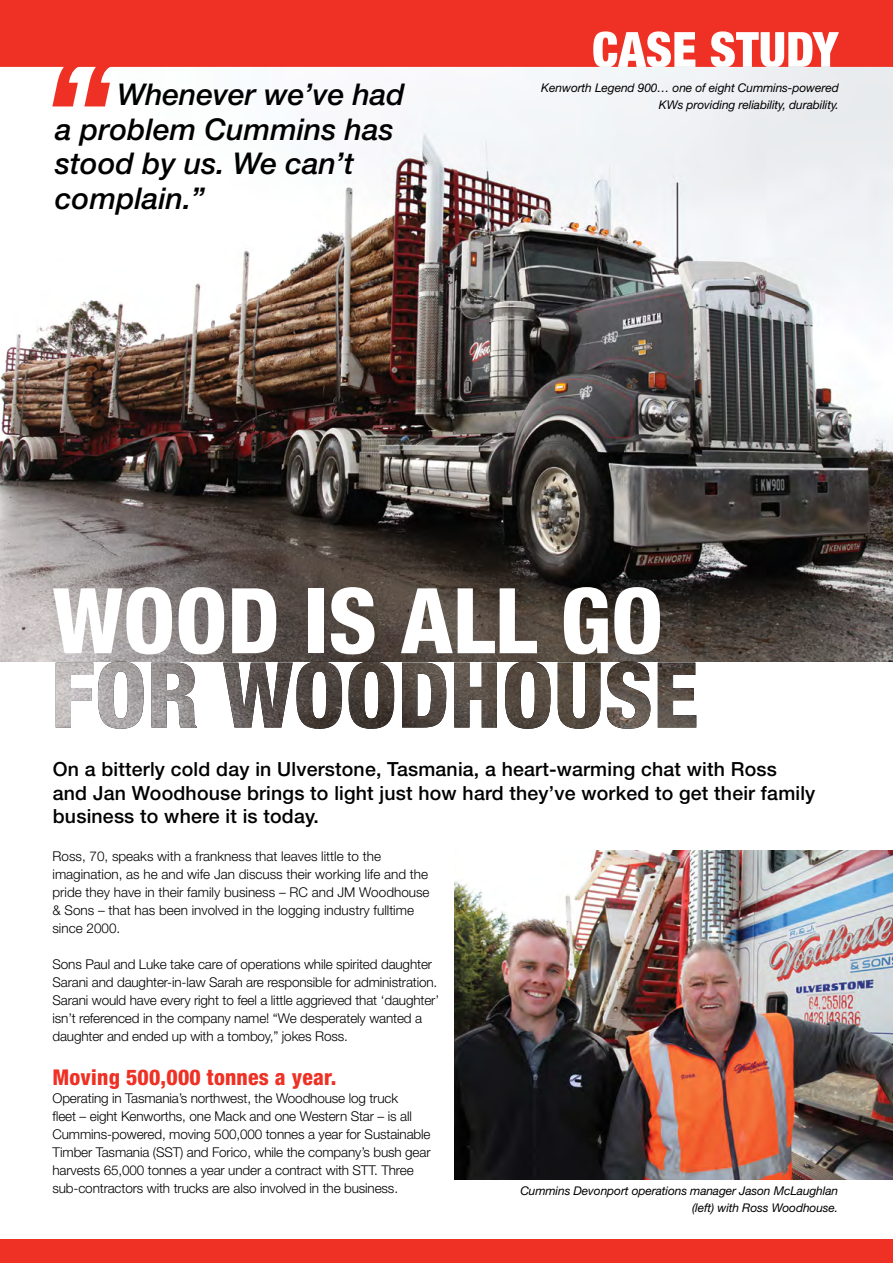
<style>
.page{position:relative;width:893px;height:1263px;background:#fff}
.page>*{position:absolute;margin:0;border:0;box-sizing:border-box;transform-origin:0 0}
.t1{font:800 condensed 90.75px "Helvetica Neue LT Std";color:#fff}
.t2{font:italic 500 30px/34.5px "Helvetica Neue LT Std";color:#000}
.t3{font:800 condensed 21.75px "Helvetica Neue LT Std";letter-spacing:.01em;color:#ee3124}
.t4{font:500 19.5px/23.4px "Helvetica Neue LT Std";letter-spacing:.01em;color:#000}
.t5{font:300 13.5px/18px "Helvetica Neue LT Std";letter-spacing:-.01em;color:#000}
.t6{font:italic 12px/16.5px "Helvetica Neue LT Std";letter-spacing:-.01em;color:#000;text-align:right}
</style>
<div class="page">
<img style="left:0;top:67px;width:893px;height:594px">
<svg style="left:0;top:0;width:893px;height:67px;background:#ef4237"></svg>
<div style="left:0;top:1239px;width:893px;height:24px;background:#ee3124"></div>
<img style="left:56px;top:661px;width:640px;height:68px">
<img style="left:455px;top:850px;width:438px;height:330px">
<svg style="left:52px;top:55px;width:64px;height:51px"></svg>
<h2 class="t2" style="left:55px;top:77px;width:351px;text-indent:62px">Whenever we’ve had a problem Cummins has stood by us. We can’t complain.”</h2>
<p class="t6" style="left:541px;top:80px;width:299px">Kenworth Legend 900… one of eight Cummins-powered<br>KWs providing reliability, durability.</p>
<h1 class="t1" style="left:52px;top:565px;width:612px">WOOD IS ALL GO</h1>
<h3 class="t4" style="left:53px;top:757px;width:764px">On a bitterly cold day in Ulverstone, Tasmania, a heart-warming chat with Ross and Jan Woodhouse brings to light just how hard they’ve worked to get their family business to where it is today.</h3>
<p class="t5" style="left:52px;top:847px;width:379px">Ross, 70, speaks with a frankness that leaves little to the imagination, as he and wife Jan discuss their working life and the pride they have in their family business – RC and JM Woodhouse &amp; Sons – that has been involved in the logging industry fulltime since 2000.</p>
<p class="t5" style="left:52px;top:955px;width:388px">Sons Paul and Luke take care of operations while spirited daughter Sarani and daughter-in-law Sarah are responsible for administration.<br>Sarani would have every right to feel a little aggrieved that ‘daughter’ isn’t referenced in the company name! “We desperately wanted a daughter and ended up with a tomboy,” jokes Ross.</p>
<h3 class="t3" style="left:52px;top:1064px;width:285px">Moving 500,000 tonnes a year.</h3>
<p class="t5" style="left:52px;top:1089px;width:380px">Operating in Tasmania’s northwest, the Woodhouse log truck<br>fleet – eight Kenworths, one Mack and one Western Star – is all Cummins-powered, moving 500,000 tonnes a year for Sustainable Timber Tasmania (SST) and Forico, while the company’s bush gear harvests 65,000 tonnes a year under a contract with STT. Three sub-contractors with trucks are also involved in the business.</p>
<p class="t6" style="left:520px;top:1183px;width:319px">Cummins Devonport operations manager Jason McLaughlan (left) with Ross Woodhouse.</p>
</div>
